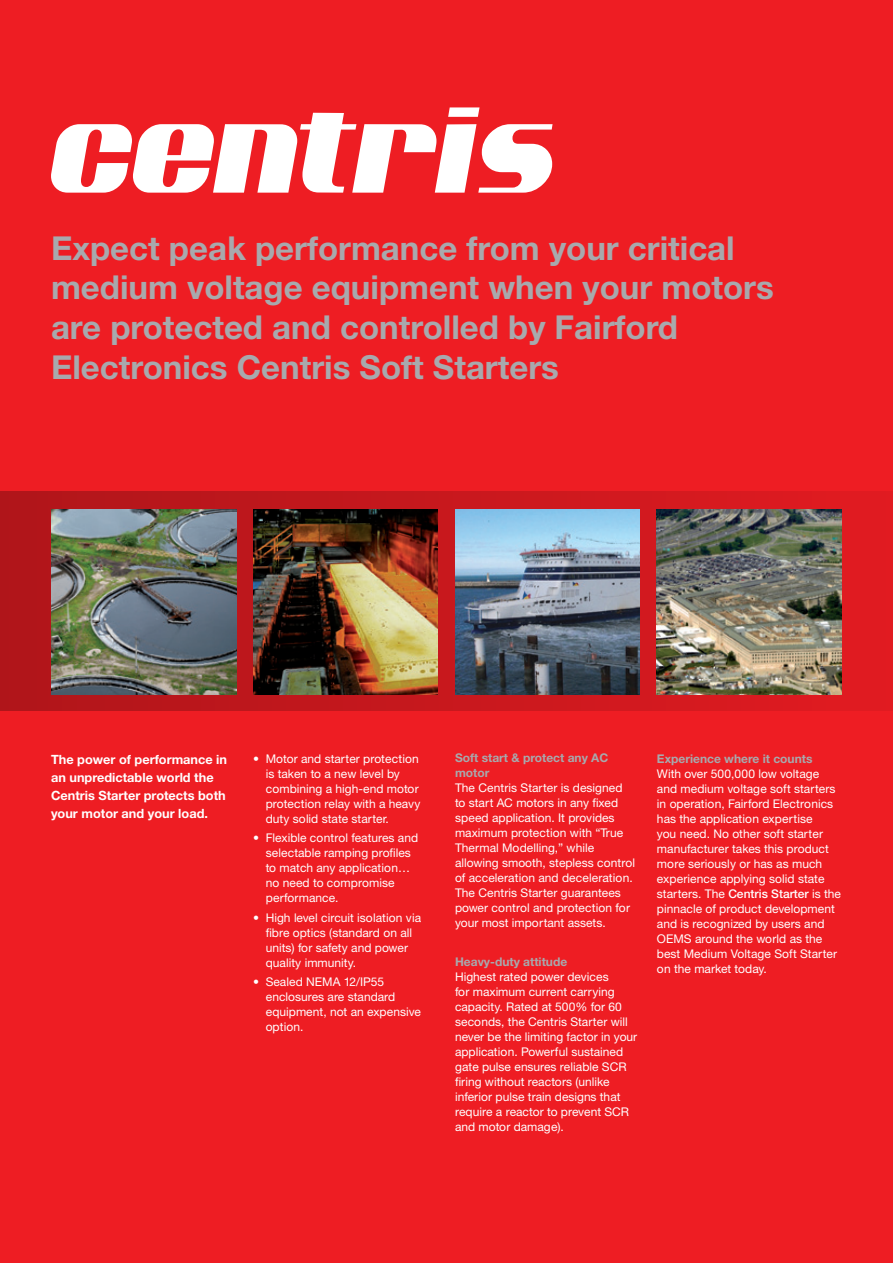
<style>
.page{position:relative;width:893px;height:1263px;background:#ee1d23}
.page>*{position:absolute;margin:0;border:0;box-sizing:border-box;transform-origin:0 0}
.t1{font:700 33px/39.6px "Helvetica Neue";color:#a8a9ad}
.t2{font:700 12.75px/18px "Helvetica Neue";color:#fff}
.t3{font:12px/15px "Helvetica Neue";color:#fff}
.t4{font:700 12px/15px "Helvetica Neue";color:#a8a9ad}
.s1{font-weight:500}
</style>
<div class="page">
<div style="left:0;top:492px;width:893px;height:219px;background:linear-gradient(to right,#af151a,#e11b21)"></div>
<img style="left:455px;top:510px;width:185px;height:185px">
<img style="left:657px;top:510px;width:185px;height:185px">
<svg style="left:51px;top:107px;width:502px;height:86px"></svg>
<img style="left:51px;top:510px;width:185px;height:185px">
<img style="left:253px;top:510px;width:185px;height:185px">
<h1 class="t1" style="left:51px;top:227px;width:724px">Expect peak performance from your critical medium voltage equipment when your motors are protected and controlled by Fairford Electronics Centris Soft Starters</h1>
<p class="t2" style="left:51px;top:750px;width:178px">The power of performance in an unpredictable world the<br>Centris Starter protects both your motor and your load.</p>
<p class="t3" style="left:266px;top:751px;width:156px;text-indent:-13px">• Motor and starter protection is taken to a new level by combining a high-end motor protection relay with a heavy duty solid state starter.</p>
<p class="t3" style="left:266px;top:830px;width:154px;text-indent:-13px">• Flexible control features and selectable ramping profiles to match any application… no need to compromise performance.</p>
<p class="t3" style="left:266px;top:909px;width:157px;text-indent:-13px">• High level circuit isolation via fibre optics (standard on all units) for safety and power quality immunity.</p>
<p class="t3" style="left:266px;top:974px;width:157px;text-indent:-13px">• Sealed NEMA 12/IP55 enclosures are standard equipment, not an expensive option.</p>
<p class="t4" style="left:455px;top:750px;width:155px">Soft start &amp; protect any AC motor</p>
<p class="t3" style="left:455px;top:780px;width:182px">The Centris Starter is designed to start AC motors in any fixed speed application. It provides maximum protection with “True<br>Thermal Modelling,” while allowing smooth, stepless control of acceleration and deceleration.<br>The Centris Starter guarantees power control and protection for your most important assets.</p>
<p class="t4" style="left:455px;top:953px;width:114px">Heavy-duty attitude</p>
<p class="t3" style="left:455px;top:969px;width:184px">Highest rated power devices<br>for maximum current carrying capacity. Rated at 500% for 60 seconds, the Centris Starter will never be the limiting factor in your application. Powerful sustained gate pulse ensures reliable SCR firing without reactors (unlike inferior pulse train designs that require a reactor to prevent SCR and motor damage).</p>
<p class="t4" style="left:657px;top:751px;width:157px">Experience where it counts</p>
<p class="t3" style="left:657px;top:766px;width:186px">With over 500,000 low voltage and medium voltage soft starters in operation, Fairford Electronics has the application expertise<br>you need. No other soft starter manufacturer takes this product more seriously or has as much experience applying solid state starters. The <span class="s1">Centris Starter</span> is the pinnacle of product development and is recognized by users and<br>OEMS around the world as the best Medium Voltage Soft Starter on the market today.</p>
</div>
